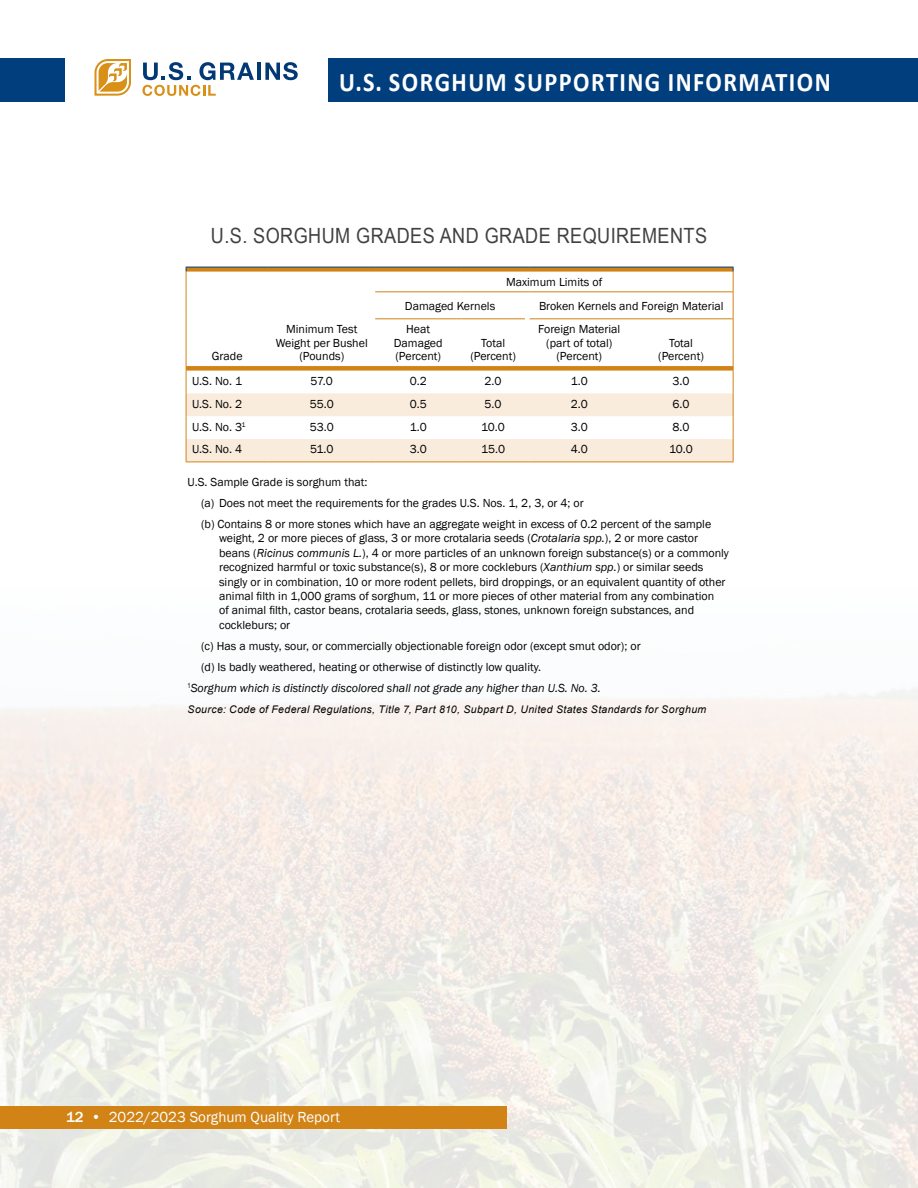
<style>
.page{position:relative;width:918px;height:1188px;background:#fff}
.page>*{position:absolute;margin:0;border:0;box-sizing:border-box;transform-origin:0 0}
.t1{font:700 27px "Calibri";letter-spacing:.06em;color:#fff;scale:.9 1}
.t2{font:21px "Arial Narrow";letter-spacing:.02em;color:#414042;scale:1.05 1}
.t3{font:15px "Franklin Gothic";color:#fff}
.t4{font:12px/13.5px "Franklin Gothic";color:#000;text-align:center}
.t5{font:italic 12px "Franklin Gothic";color:#000}
.t6{font:italic 10.5px "Arial";letter-spacing:.035em;color:#000}
.s1{font-style:italic}
.s2{font-weight:500}
</style>
<div class="page">
<img style="left:0;top:688px;width:918px;height:500px">
<div style="left:328px;top:59px;width:590px;height:43px;background:#003e7e"></div>
<svg style="left:94px;top:59px;width:37px;height:37px"></svg>
<hr style="left:257px;top:63px;width:4px;height:17px;background:#003974">
<svg style="left:265px;top:62px;width:33px;height:18px"></svg>
<svg style="left:142px;top:62px;width:112px;height:34px"></svg>
<div style="left:0;top:59px;width:65px;height:43px;background:#003e7e"></div>
<div style="left:0;top:1106px;width:507px;height:23px;background:#d18316"></div>
<svg style="left:187px;top:268px;width:546px;height:98px"></svg>
<hr style="left:186px;top:267px;width:82px;height:1px;background:#003e7e">
<hr style="left:268px;top:267px;width:107px;height:1px;background:#003e7e">
<hr style="left:375px;top:267px;width:86px;height:1px;background:#003e7e">
<hr style="left:461px;top:267px;width:64px;height:1px;background:#003e7e">
<hr style="left:530px;top:267px;width:99px;height:1px;background:#003e7e">
<hr style="left:629px;top:267px;width:105px;height:1px;background:#003e7e">
<svg style="left:186px;top:267px;width:1px;height:52px"></svg>
<svg style="left:733px;top:267px;width:1px;height:52px"></svg>
<hr style="left:186px;top:319px;width:1px;height:47px;background:#d18316">
<hr style="left:733px;top:319px;width:1px;height:47px;background:#d18316">
<svg style="left:186px;top:366px;width:548px;height:97px"></svg>
<hr style="left:530px;top:462px;width:99px;height:1px;background:#d18316">
<hr style="left:629px;top:462px;width:105px;height:1px;background:#d18316">
<hr style="left:375px;top:292px;width:86px;height:1px;background:#d18316">
<hr style="left:461px;top:292px;width:64px;height:1px;background:#d18316">
<hr style="left:530px;top:292px;width:99px;height:1px;background:#d18316">
<hr style="left:629px;top:292px;width:104px;height:1px;background:#d18316">
<hr style="left:375px;top:319px;width:86px;height:1px;background:#d18316">
<hr style="left:461px;top:319px;width:64px;height:1px;background:#d18316">
<hr style="left:530px;top:319px;width:99px;height:1px;background:#d18316">
<hr style="left:629px;top:319px;width:104px;height:1px;background:#d18316">
<h1 class="t1" style="left:339px;top:63px;width:548px">U.S. SORGHUM SUPPORTING INFORMATION</h1>
<h2 class="t2" style="left:211px;top:220px;width:474px">U.S. SORGHUM GRADES AND GRADE REQUIREMENTS</h2>
<p class="t4" style="left:506px;top:275px;width:98px">Maximum Limits of</p>
<p class="t4" style="left:405px;top:299px;width:92px">Damaged Kernels</p>
<p class="t4" style="left:539px;top:299px;width:186px">Broken Kernels and Foreign Material</p>
<p class="t4" style="left:212px;top:350px;width:32px">Grade</p>
<p class="t4" style="left:276px;top:323px;width:94px">Minimum Test<br>Weight per Bushel (Pounds)</p>
<p class="t4" style="left:394px;top:323px;width:50px">Heat<br>Damaged (Percent)</p>
<p class="t4" style="left:470px;top:336px;width:47px">Total (Percent)</p>
<p class="t4" style="left:538px;top:323px;width:84px">Foreign Material (part of total) (Percent)</p>
<p class="t4" style="left:658px;top:336px;width:47px">Total (Percent)</p>
<p class="t4" style="left:192px;top:374px;width:52px">U.S. No. 1</p>
<p class="t4" style="left:311px;top:374px;width:24px">57.0</p>
<p class="t4" style="left:410px;top:374px;width:19px">0.2</p>
<p class="t4" style="left:485px;top:374px;width:19px">2.0</p>
<p class="t4" style="left:571px;top:374px;width:18px">1.0</p>
<p class="t4" style="left:673px;top:374px;width:19px">3.0</p>
<p class="t4" style="left:192px;top:397px;width:52px">U.S. No. 2</p>
<p class="t4" style="left:310px;top:397px;width:26px">55.0</p>
<p class="t4" style="left:410px;top:397px;width:19px">0.5</p>
<p class="t4" style="left:485px;top:397px;width:19px">5.0</p>
<p class="t4" style="left:571px;top:397px;width:19px">2.0</p>
<p class="t4" style="left:673px;top:397px;width:19px">6.0</p>
<p class="t4" style="left:192px;top:420px;width:55px">U.S. No. 3<sup>1</sup></p>
<p class="t4" style="left:310px;top:420px;width:26px">53.0</p>
<p class="t4" style="left:410px;top:420px;width:18px">1.0</p>
<p class="t4" style="left:481px;top:420px;width:25px">10.0</p>
<p class="t4" style="left:571px;top:420px;width:19px">3.0</p>
<p class="t4" style="left:673px;top:420px;width:19px">8.0</p>
<p class="t4" style="left:192px;top:443px;width:52px">U.S. No. 4</p>
<p class="t4" style="left:310px;top:443px;width:25px">51.0</p>
<p class="t4" style="left:410px;top:443px;width:19px">3.0</p>
<p class="t4" style="left:481px;top:443px;width:25px">15.0</p>
<p class="t4" style="left:571px;top:443px;width:19px">4.0</p>
<p class="t4" style="left:669px;top:443px;width:25px">10.0</p>
<p class="t4" style="left:201px;top:471px;width:512px;line-height:21.1px;text-align:left;text-indent:-14px">U.S. Sample Grade is sorghum that:<br>(a) Does not meet the requirements for the grades U.S. Nos. 1, 2, 3, or 4; or<br>(b) Contains 8 or more stones which have an aggregate weight in excess of 0.2 percent of the sample</p>
<p class="t4" style="left:219px;top:531px;width:511px;line-height:14.4px;text-align:left">weight, 2 or more pieces of glass, 3 or more crotalaria seeds (<span class="s1">Crotalaria spp.</span>), 2 or more castor beans (<span class="s1">Ricinus communis L.</span>), 4 or more particles of an unknown foreign substance(s) or a commonly recognized harmful or toxic substance(s), 8 or more cockleburs (<span class="s1">Xanthium spp.</span>) or similar seeds singly or in combination, 10 or more rodent pellets, bird droppings, or an equivalent quantity of other animal filth in 1,000 grams of sorghum, 11 or more pieces of other material from any combination<br>of animal filth, castor beans, crotalaria seeds, glass, stones, unknown foreign substances, and cockleburs; or</p>
<p class="t4" style="left:201px;top:639px;width:441px">(c) Has a musty, sour, or commercially objectionable foreign odor (except smut odor); or</p>
<p class="t4" style="left:201px;top:661px;width:342px">(d) Is badly weathered, heating or otherwise of distinctly low quality.</p>
<p class="t5" style="left:188px;top:681px;width:415px"><sup>1</sup>Sorghum which is distinctly discolored shall not grade any higher than U.S. No. 3.</p>
<p class="t6" style="left:188px;top:703px;width:520px">Source: Code of Federal Regulations, Title 7, Part 810, Subpart D, United States Standards for Sorghum</p>
<p class="t3" style="left:66px;top:1107px;width:276px"><span class="s2">12</span> • 2022/2023 Sorghum Quality Report</p>
</div>
